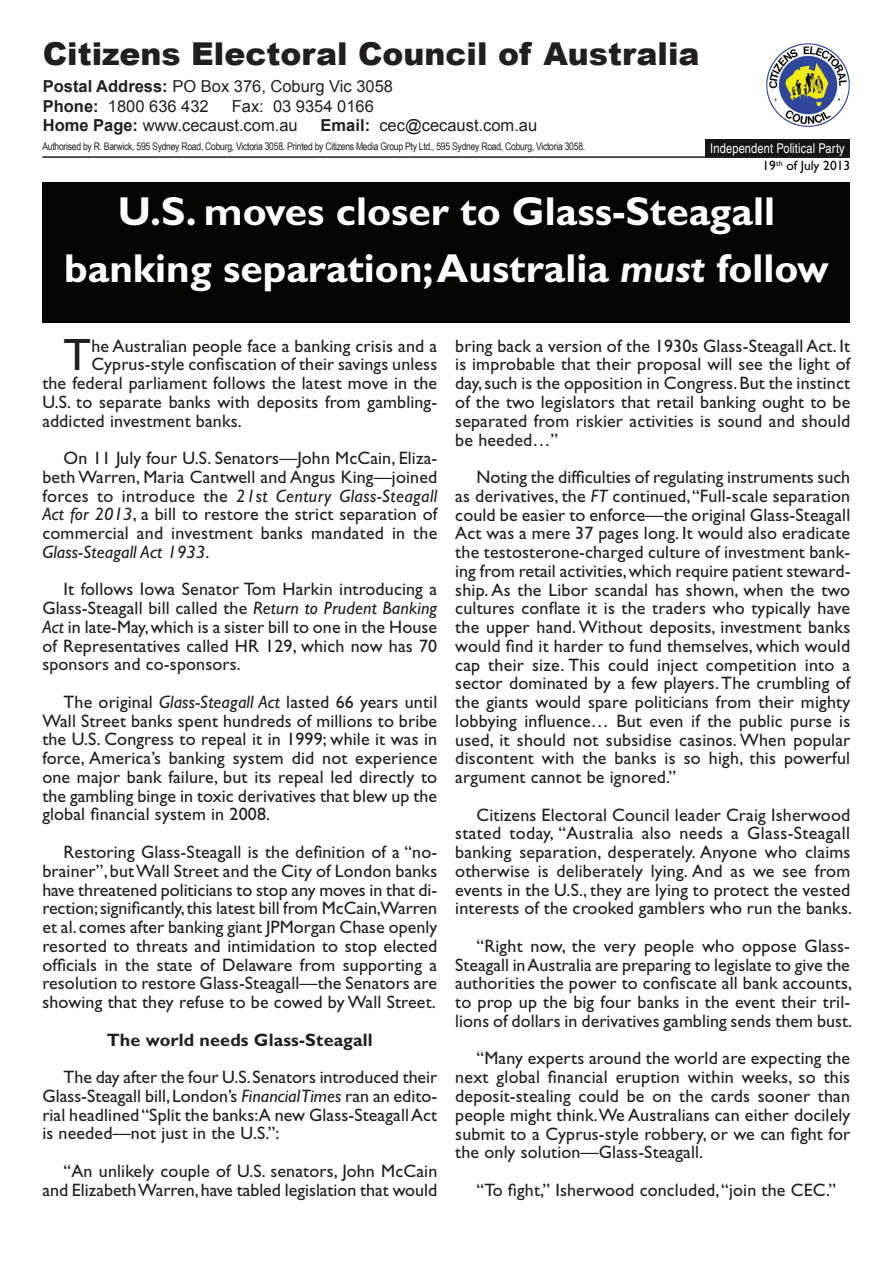
<style>
.page{position:relative;width:893px;height:1263px;background:#fff}
.page>*{position:absolute;margin:0;border:0;box-sizing:border-box;transform-origin:0 0}
.t1{font:45.45px "Gill Sans";color:#231f20}
.t2{font:700 40.5px/57px "Gill Sans";color:#fff;text-align:center}
.t3{font:900 31.5px "Arial";color:#231f20}
.t4{font:18px/18.8px "Gill Sans";letter-spacing:.01em;color:#231f20;text-align:justify}
.t5{font:700 18px "Gill Sans";letter-spacing:.01em;color:#231f20}
.t6{font:16.5px/19.5px "Arial";color:#231f20}
.t7{font:condensed 13.5px "Helvetica";letter-spacing:.01em;color:#fff}
.t8{font:13.5px "Gill Sans";color:#040503}
.t9{font:10.5px "Arial Narrow";letter-spacing:-.025em;color:#231f20}
.s1{font-weight:700}
.s2{font-style:italic}
</style>
<div class="page">
<div style="left:705px;top:139px;width:145px;height:18px;background:#1a1415"></div>
<hr style="left:42px;top:156px;width:808px;height:2px;background:#231f20">
<img style="left:766px;top:43px;width:84px;height:84px">
<div style="left:43px;top:182px;width:807px;height:140px;background:#040503"></div>
<h3 class="t3" style="left:43px;top:31px;width:658px">Citizens Electoral Council of Australia</h3>
<p class="t6" style="left:43px;top:77px;width:352px"><span class="s1">Postal Address:</span> PO Box 376, Coburg Vic 3058<br><span class="s1">Phone:</span> 1800 636 432</p>
<p class="t6" style="left:43px;top:96px;width:333px;text-indent:189px">Fax: 03 9354 0166<br><span class="s1">Home Page:</span> www.cecaust.com.au</p>
<p class="t6" style="left:321px;top:116px;width:218px"><span class="s1">Email:</span> cec@cecaust.com.au</p>
<p class="t9" style="left:42px;top:138px;width:544px">Authorised by R. Barwick, 595 Sydney Road, Coburg, Victoria 3058. Printed by Citizens Media Group Pty Ltd., 595 Sydney Road, Coburg, Victoria 3058.</p>
<p class="t7" style="left:710px;top:141px;width:136px">Independent Political Party</p>
<p class="t8" style="left:762px;top:158px;width:89px">19<sup>th</sup> of July 2013</p>
<h2 class="t2" style="left:64px;top:183px;width:766px">U.S. moves closer to Glass-Steagall banking separation; Australia <span class="s2">must</span> follow</h2>
<h1 class="t1" style="left:64px;top:329px;width:29px">T</h1>
<p class="t4" style="left:91px;top:336px;width:347px">he Australian people face a banking crisis and a</p>
<p class="t4" style="left:91px;top:355px;width:347px">Cyprus-style confiscation of their savings unless</p>
<p class="t4" style="left:42px;top:374px;width:396px">the federal parliament follows the latest move in the</p>
<p class="t4" style="left:42px;top:392px;width:396px">U.S. to separate banks with deposits from gambling-</p>
<p class="t4" style="left:42px;top:411px;width:201px">addicted investment banks.</p>
<p class="t4" style="left:42px;top:449px;width:397px;text-indent:21px">On 11 July four U.S. Senators—John McCain, Eliza&shy;beth Warren, Maria Cantwell and Angus King—joined forces to introduce the <span class="s2">21st Century Glass-Steagall Act for 2013</span>, a bill to restore the strict separation of commercial and investment banks mandated in the <span class="s2">Glass-Steagall Act 1933</span>.</p>
<p class="t4" style="left:42px;top:580px;width:396px;text-indent:21px">It follows Iowa Senator Tom Harkin introducing a Glass-Steagall bill called the <span class="s2">Return to Prudent Banking Act</span> in late-May, which is a sister bill to one in the House of Representatives called HR 129, which now has 70 sponsors and co-sponsors.</p>
<p class="t4" style="left:42px;top:693px;width:396px;text-indent:21px">The original <span class="s2">Glass-Steagall Act</span> lasted 66 years until Wall Street banks spent hundreds of millions to bribe the U.S. Congress to repeal it in 1999; while it was in force, America’s banking system did not experience one major bank failure, but its repeal led directly to the gambling binge in toxic derivatives that blew up the global financial system in 2008.</p>
<p class="t4" style="left:42px;top:843px;width:396px;text-indent:21px">Restoring Glass-Steagall is the definition of a “no&shy;brainer”, but Wall Street and the City of London banks have threatened politicians to stop any moves in that di&shy;rection; significantly, this latest bill from McCain,Warren et al. comes after banking giant JPMorgan Chase openly resorted to threats and intimidation to stop elected officials in the state of Delaware from supporting a resolution to restore Glass-Steagall—the Senators are showing that they refuse to be cowed by Wall Street.</p>
<p class="t5" style="left:107px;top:1029px;width:267px">The world needs Glass-Steagall</p>
<p class="t4" style="left:42px;top:1068px;width:396px;text-indent:21px">The day after the four U.S. Senators introduced their Glass-Steagall bill, London’s <span class="s2">Financial Times</span> ran an edito&shy;rial headlined “Split the banks:A new Glass-Steagall Act is needed—not just in the U.S.”:</p>
<p class="t4" style="left:42px;top:1161px;width:396px;text-align:right">“An unlikely couple of U.S. senators, John McCain and Elizabeth Warren, have tabled legislation that would</p>
<p class="t4" style="left:455px;top:336px;width:396px">bring back a version of the 1930s Glass-Steagall Act. It is improbable that their proposal will see the light of day, such is the opposition in Congress. But the instinct of the two legislators that retail banking ought to be separated from riskier activities is sound and should be heeded…”</p>
<p class="t4" style="left:455px;top:468px;width:397px;text-indent:21px">Noting the difficulties of regulating instruments such as derivatives, the <span class="s2">FT</span> continued, “Full-scale separation could be easier to enforce—the original Glass-Steagall Act was a mere 37 pages long. It would also eradicate the testosterone-charged culture of investment bank&shy;ing from retail activities, which require patient steward&shy;ship. As the Libor scandal has shown, when the two cultures conflate it is the traders who typically have the upper hand. Without deposits, investment banks would find it harder to fund themselves, which would cap their size. This could inject competition into a sector dominated by a few players. The crumbling of the giants would spare politicians from their mighty lobbying influence… But even if the public purse is used, it should not subsidise casinos. When popular discontent with the banks is so high, this powerful argument cannot be ignored.”</p>
<p class="t4" style="left:455px;top:805px;width:398px;text-indent:21px">Citizens Electoral Council leader Craig Isherwood stated today, “Australia also needs a Glass-Steagall banking separation, desperately. Anyone who claims otherwise is deliberately lying. And as we see from events in the U.S., they are lying to protect the vested interests of the crooked gamblers who run the banks.</p>
<p class="t4" style="left:455px;top:936px;width:398px;text-align:left;text-indent:21px">“Right now, the very people who oppose Glass-Steagall in Australia are preparing to legislate to give the authorities the power to confiscate all bank accounts, to prop up the big four banks in the event their tril&shy;lions of dollars in derivatives gambling sends them bust.</p>
<p class="t4" style="left:455px;top:1049px;width:396px;text-indent:21px">“Many experts around the world are expecting the next global financial eruption within weeks, so this deposit-stealing could be on the cards sooner than people might think. We Australians can either docilely submit to a Cyprus-style robbery, or we can fight for the only solution—Glass-Steagall.</p>
<p class="t4" style="left:476px;top:1180px;width:361px">“To fight,” Isherwood concluded, “join the CEC.”</p>
</div>
